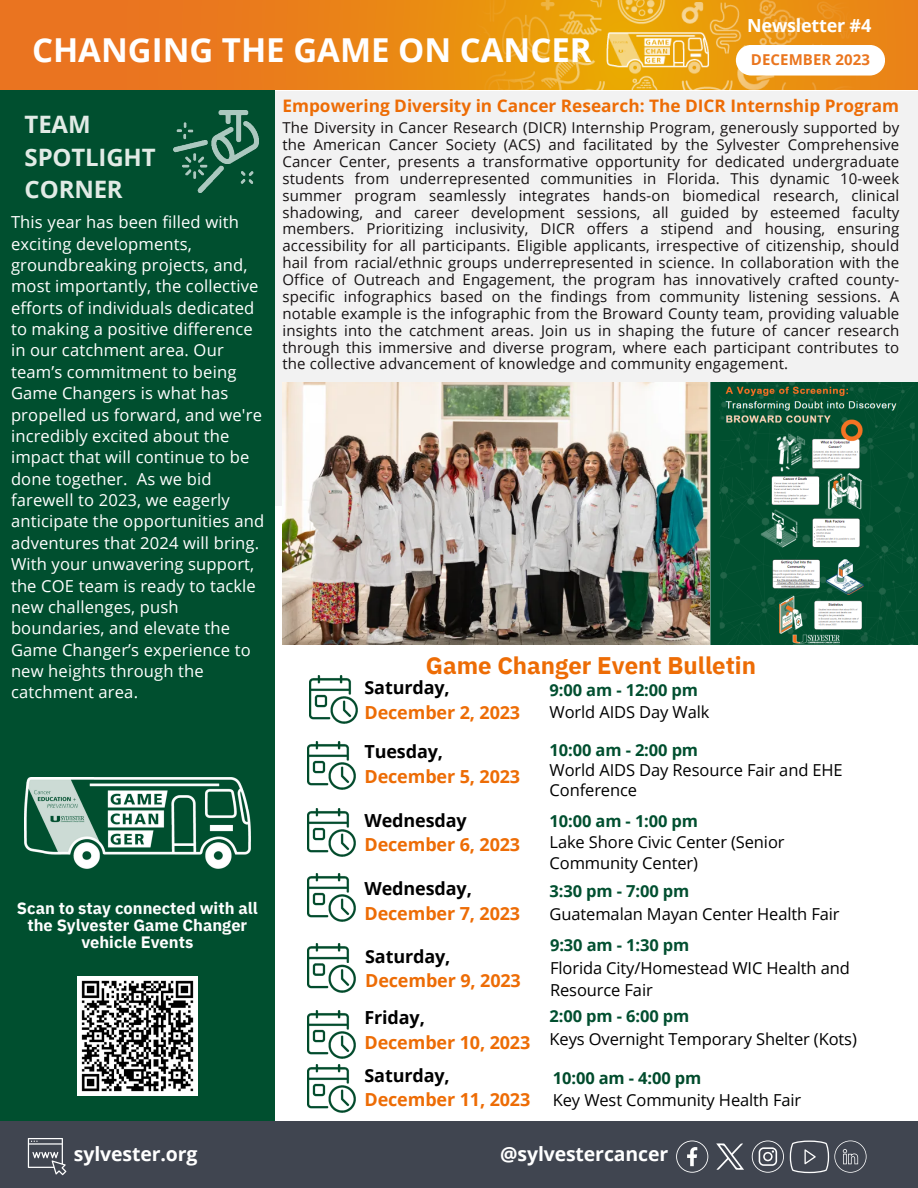
<style>
.page{position:relative;width:918px;height:1188px;background:#fff}
.page>*{position:absolute;margin:0;border:0;box-sizing:border-box;transform-origin:0 0}
.t1{font:700 33px "Open Sans";color:#fff}
.t2{font:700 24px "IBM Plex Sans";color:#ed6c05}
.t3{font:700 24px/32.7px "Open Sans";letter-spacing:-.005em;color:#e2ebe6}
.t4{font:700 19.5px "Open Sans";letter-spacing:-.005em;color:#fff}
.t5{font:700 18px/24.8px "Open Sans";letter-spacing:-.005em;color:#ed6c05}
.t6{font:700 18px "Open Sans";letter-spacing:-.01em;color:#fff}
.t7{font:700 17.25px "Open Sans";color:#ed6c05}
.t8{font:16.65px/21.3px "Open Sans";letter-spacing:.01em;color:#fff}
.t9{font:16.5px/22.5px "Open Sans";letter-spacing:-.005em;color:#000}
.t10{font:700 16.5px/16.8px "IBM Plex Sans";color:#fefefe;text-align:center}
.t11{font:15px/16.8px "Open Sans";letter-spacing:.01em;color:#151112;text-align:justify}
.t12{font:700 15px "Open Sans";letter-spacing:.005em;color:#ea761f}
.s1{color:#000}
.s2{font-weight:700;color:#024f30}
.s3{font-weight:700;color:#004f2f}
.s4{font-weight:700;color:#004b2c}
</style>
<div class="page">
<div style="left:275px;top:91px;width:643px;height:414px;background:#f2f2f2"></div>
<div style="left:0;top:90px;width:275px;height:1031px;background:#004f2f"></div>
<img style="left:78px;top:977px;width:119px;height:119px">
<img style="left:0;top:0;width:918px;height:90px">
<svg style="left:736px;top:45px;width:149px;height:31px"></svg>
<div style="left:0;top:1121px;width:918px;height:67px;background:#404550"></div>
<svg style="left:752px;top:1141px;width:32px;height:32px"></svg>
<svg style="left:676px;top:1141px;width:32px;height:32px"></svg>
<svg style="left:790px;top:1141px;width:77px;height:32px"></svg>
<svg style="left:28px;top:1138px;width:38px;height:37px"></svg>
<img style="left:309px;top:675px;width:49px;height:49px">
<img style="left:173px;top:111px;width:86px;height:82px">
<img style="left:308px;top:741px;width:48px;height:48px">
<img style="left:308px;top:808px;width:48px;height:48px">
<img style="left:308px;top:873px;width:48px;height:49px">
<img style="left:308px;top:944px;width:48px;height:48px">
<img style="left:308px;top:1010px;width:48px;height:49px">
<svg style="left:716px;top:1143px;width:28px;height:27px"></svg>
<img style="left:282px;top:383px;width:429px;height:262px">
<img style="left:308px;top:1064px;width:48px;height:49px">
<img style="left:711px;top:383px;width:207px;height:262px">
<img style="left:24px;top:778px;width:226px;height:91px">
<p class="t1" style="left:32px;top:27px;width:561px">CHANGING THE GAME ON CANCER</p>
<p class="t6" style="left:747px;top:12px;width:126px">Newsletter #4</p>
<p class="t12" style="left:751px;top:49px;width:121px">DECEMBER 2023</p>
<p class="t3" style="left:25px;top:107px;width:133px">TEAM<br>SPOTLIGHT<br>CORNER</p>
<h4 class="t8" style="left:11px;top:211px;width:255px">This year has been filled with exciting developments, groundbreaking projects, and, most importantly, the collective efforts of individuals dedicated to making a positive difference in our catchment area. Our team’s commitment to being<br>Game Changers is what has propelled us forward, and we're incredibly excited about the impact that will continue to be done together. As we bid farewell to 2023, we eagerly anticipate the opportunities and adventures that 2024 will bring.<br>With your unwavering support, the COE team is ready to tackle new challenges, push boundaries, and elevate the<br>Game Changer’s experience to new heights through the catchment area.</h4>
<p class="t10" style="left:17px;top:899px;width:242px">Scan to stay connected with all the Sylvester Game Changer vehicle Events</p>
<p class="t7" style="left:282px;top:94px;width:618px">Empowering Diversity in Cancer Research: The DICR Internship Program</p>
<h6 class="t11" style="left:282px;top:119px;width:618px">The Diversity in Cancer Research (DICR) Internship Program, generously supported by the American Cancer Society (ACS) and facilitated by the Sylvester Comprehensive Cancer Center, presents a transformative opportunity for dedicated undergraduate students from underrepresented communities in Florida. This dynamic 10-week summer program seamlessly integrates hands-on biomedical research, clinical shadowing, and career development sessions, all guided by esteemed faculty members. Prioritizing inclusivity, DICR offers a stipend and housing, ensuring accessibility for all participants. Eligible applicants, irrespective of citizenship, should hail from racial/ethnic groups underrepresented in science. In collaboration with the Office of Outreach and Engagement, the program has innovatively crafted county&shy;specific infographics based on the findings from community listening sessions. A notable example is the infographic from the Broward County team, providing valuable insights into the catchment areas. Join us in shaping the future of cancer research through this immersive and diverse program, where each participant contributes to the collective advancement of knowledge and community engagement.</h6>
<p class="t2" style="left:426px;top:650px;width:332px">Game Changer Event Bulletin</p>
<h4 class="t5" style="left:364px;top:675px;width:157px"><span class="s1">Saturday,<br></span>December 2, 2023</h4>
<h6 class="t5" style="left:364px;top:739px;width:157px"><span class="s1">Tuesday,<br></span>December 5, 2023</h6>
<h6 class="t9" style="left:550px;top:678px;width:161px"><span class="s2">9:00 am - 12:00 pm<br></span>World AIDS Day Walk</h6>
<h4 class="t9" style="left:550px;top:740px;width:295px;line-height:19.6px"><span class="s3">10:00 am - 2:00 pm<br></span>World AIDS Day Resource Fair and EHE<br>Conference</h4>
<p class="t5" style="left:364px;top:807px;width:157px"><span class="s1">Wednesday<br></span>December 6, 2023</p>
<p class="t5" style="left:364px;top:876px;width:157px"><span class="s1">Wednesday,<br></span>December 7, 2023</p>
<p class="t5" style="left:365px;top:943px;width:157px"><span class="s1">Saturday,<br></span>December 9, 2023</p>
<h4 class="t5" style="left:364px;top:1005px;width:167px"><span class="s1">Friday,<br></span>December 10, 2023</h4>
<p class="t9" style="left:550px;top:810px;width:236px;line-height:20.9px"><span class="s3">10:00 am - 1:00 pm<br></span>Lake Shore Civic Center (Senior<br>Community Center)</p>
<h4 class="t9" style="left:550px;top:879px;width:292px"><span class="s3">3:30 pm -</span> <span class="s2">7:00 pm<br></span>Guatemalan Mayan Center Health Fair</h4>
<h4 class="t9" style="left:550px;top:934px;width:301px"><span class="s2">9:30 am - 1:30 pm<br></span>Florida City/Homestead WIC Health and<br>Resource Fair</h4>
<p class="t9" style="left:550px;top:1005px;width:309px"><span class="s3">2:00 pm -</span> <span class="s2">6:00 pm<br></span>Keys Overnight Temporary Shelter (Kots)</p>
<h4 class="t5" style="left:364px;top:1062px;width:167px"><span class="s1">Saturday,<br></span>December 11, 2023</h4>
<h6 class="t9" style="left:553px;top:1066px;width:250px"><span class="s4">10:00 am - 4:00 pm<br></span>Key West Community Health Fair</h6>
<p class="t4" style="left:74px;top:1140px;width:125px">sylvester.org</p>
<h3 class="t4" style="left:500px;top:1140px;width:169px">@sylvestercancer</h3>
</div>
